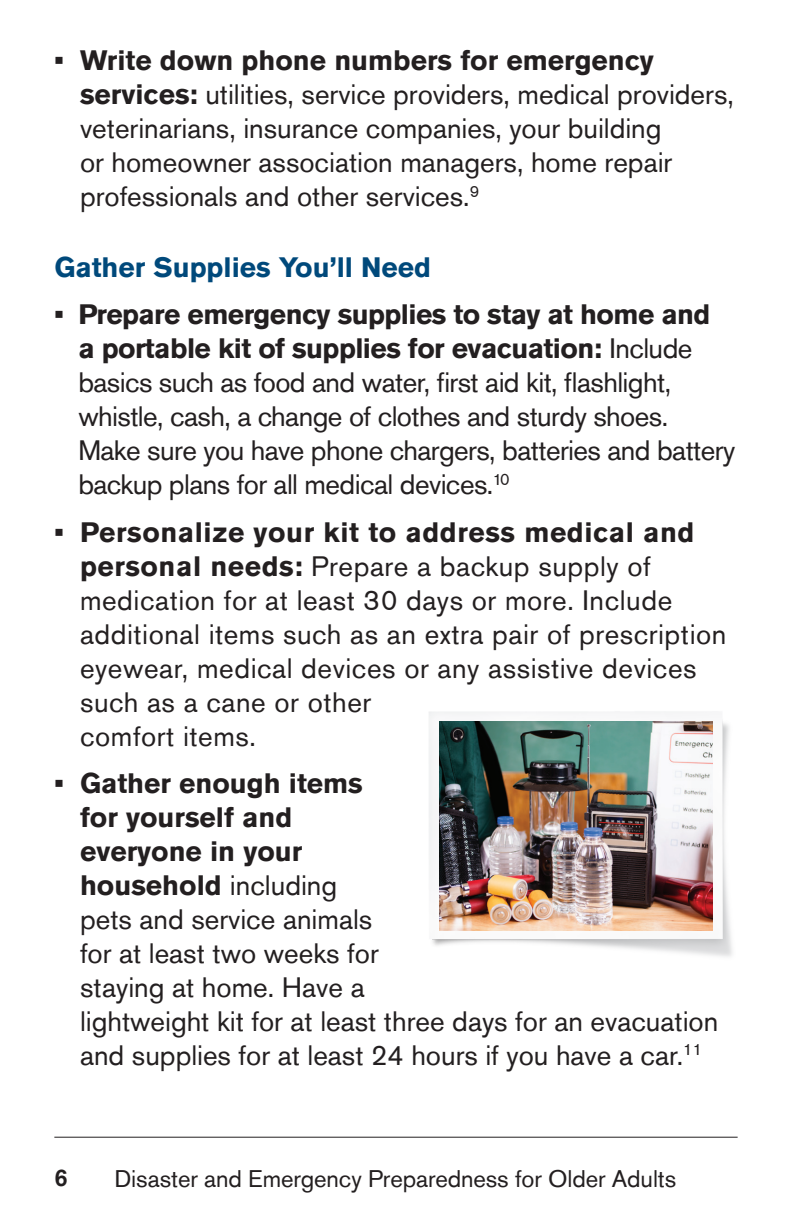
<style>
.page{position:relative;width:792px;height:1224px;background:#fff}
.page>*{position:absolute;margin:0;border:0;box-sizing:border-box;transform-origin:0 0}
.t1{font:28px/34px "Akzidenz Grotesk Std";color:#231f20}
.t2{font:28px/34px "Akzidenz Grotesk Std";letter-spacing:-.02em;color:#231f20}
.t3{font:28px/34px "Akzidenz Grotesk Std";letter-spacing:.02em;color:#231f20}
.t4{font:700 28px "Akzidenz Grotesk Std";color:#00497b}
.t5{font:24px "Akzidenz Grotesk Std";letter-spacing:-.005em;color:#231f20}
.t6{font:500 24px "Akzidenz Grotesk Std";color:#231f20}
.s1{font-weight:700}
</style>
<div class="page">
<hr style="left:54px;top:1137px;width:684px;height:1px;background:#231f20">
<img style="left:429px;top:712px;width:303px;height:245px">
<img style="left:440px;top:721px;width:272px;height:209px">
<p class="t1" style="left:80px;top:43px;width:655px;text-indent:-26px"><span class="s1">• Write down phone numbers for emergency services:</span> utilities, service providers, medical providers, veterinarians, insurance companies, your building<br>or homeowner association managers, home repair professionals and other services.<sup>9</sup></p>
<p class="t4" style="left:54px;top:251px;width:378px">Gather Supplies You’ll Need</p>
<p class="t2" style="left:78px;top:298px;width:659px;text-indent:-24px"><span class="s1">• Prepare emergency supplies to stay at home and<br>a portable kit of supplies for evacuation:</span> Include basics such as food and water, first aid kit, flashlight, whistle, cash, a change of clothes and sturdy shoes.<br>Make sure you have phone chargers, batteries and battery backup plans for all medical devices.<sup>10</sup></p>
<p class="t3" style="left:80px;top:515px;width:648px;text-indent:-26px"><span class="s1">• Personalize your kit to address medical and personal needs:</span> Prepare a backup supply of medication for at least 30 days or more. Include additional items such as an extra pair of prescription eyewear, medical devices or any assistive devices such as a cane or other<br>comfort items.</p>
<p class="t1" style="left:80px;top:766px;width:640px;text-indent:-26px"><span class="s1">• Gather enough items<br>for yourself and<br>everyone in your<br>household</span> including<br>pets and service animals<br>for at least two weeks for<br>staying at home. Have a<br>lightweight kit for at least three days for an evacuation and supplies for at least 24 hours if you have a car.<sup>11</sup></p>
<p class="t6" style="left:54px;top:1163px;width:15px">6</p>
<p class="t5" style="left:114px;top:1164px;width:563px">Disaster and Emergency Preparedness for Older Adults</p>
</div>
